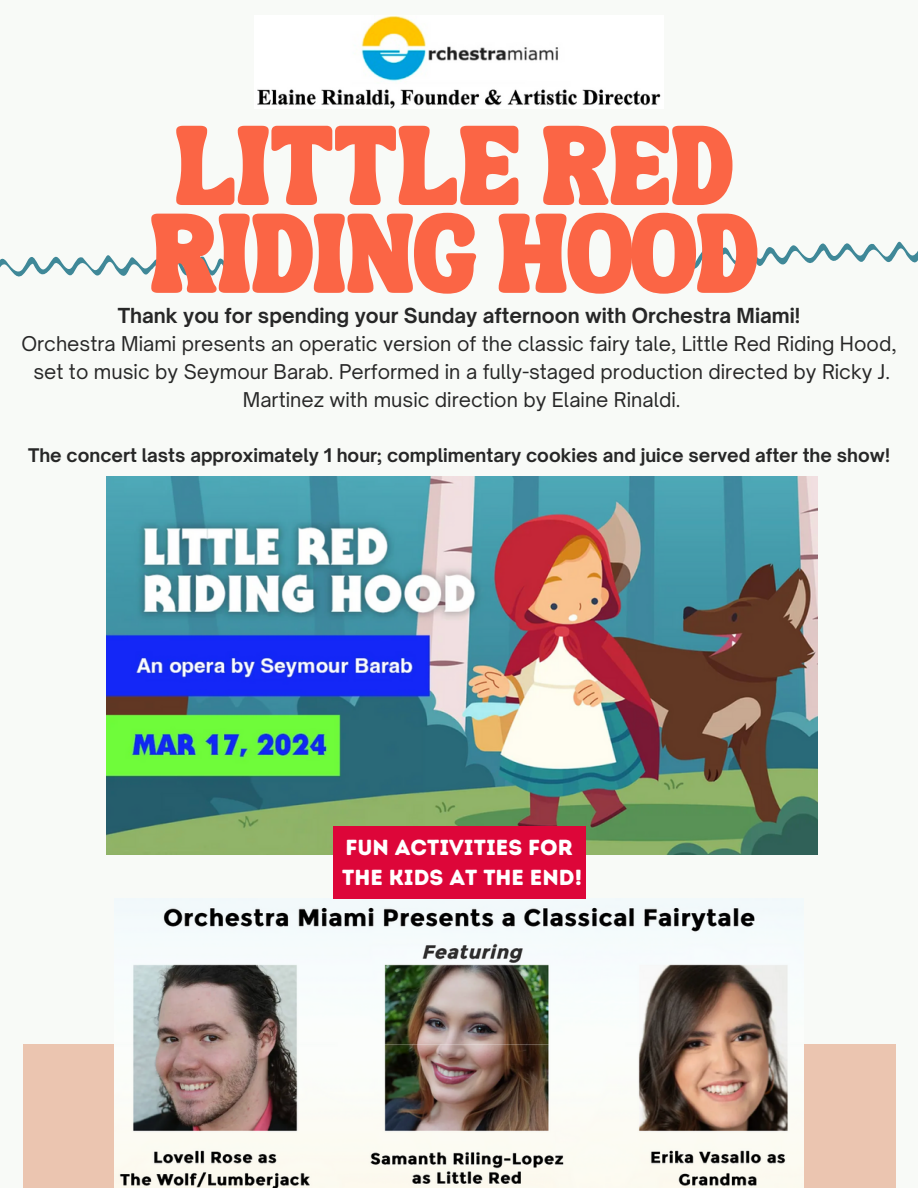
<style>
.page{position:relative;width:918px;height:1188px;background:#f8faf7}
.page>*{position:absolute;margin:0;border:0;box-sizing:border-box;transform-origin:0 0}
.t1{font:55.05px "TANSONGBIRD";letter-spacing:.01em;color:#fb6545}
.t2{font:21.75px/30.3px "Intro Rust Base";color:#fff}
.t3{font:700 19.8px "Open Sauce One";color:#272727}
.t4{font:19.5px/28.2px "Open Sauce One";color:#272727;text-align:center}
.t5{font:700 18px "Open Sauce One";color:#272727}
</style>
<div class="page">
<svg style="left:0;top:254px;width:230px;height:23px"></svg>
<svg style="left:693px;top:241px;width:225px;height:28px"></svg>
<img style="left:257px;top:16px;width:404px;height:93px">
<img style="left:106px;top:476px;width:711px;height:378px">
<div style="left:23px;top:1044px;width:872px;height:144px;background:#ebc5b0"></div>
<img style="left:115px;top:907px;width:688px;height:281px">
<div style="left:333px;top:826px;width:252px;height:73px;background:#dd0639"></div>
<p class="t1" style="left:175px;top:154px;width:558px">LITTLE RED</p>
<p class="t1" style="left:150px;top:242px;width:608px">RIDING HOOD</p>
<h3 class="t3" style="left:118px;top:303px;width:684px">Thank you for spending your Sunday afternoon with Orchestra Miami!</h3>
<h3 class="t4" style="left:21px;top:329px;width:877px">Orchestra Miami presents an operatic version of the classic fairy tale, Little Red Riding Hood, set to music by Seymour Barab. Performed in a fully-staged production directed by Ricky J.<br>Martinez with music direction by Elaine Rinaldi.</h3>
<h3 class="t5" style="left:28px;top:444px;width:863px">The concert lasts approximately 1 hour; complimentary cookies and juice served after the show!</h3>
<p class="t2" style="left:342px;top:832px;width:241px">FUN ACTIVITIES FOR<br>THE KIDS AT THE END!</p>
</div>
